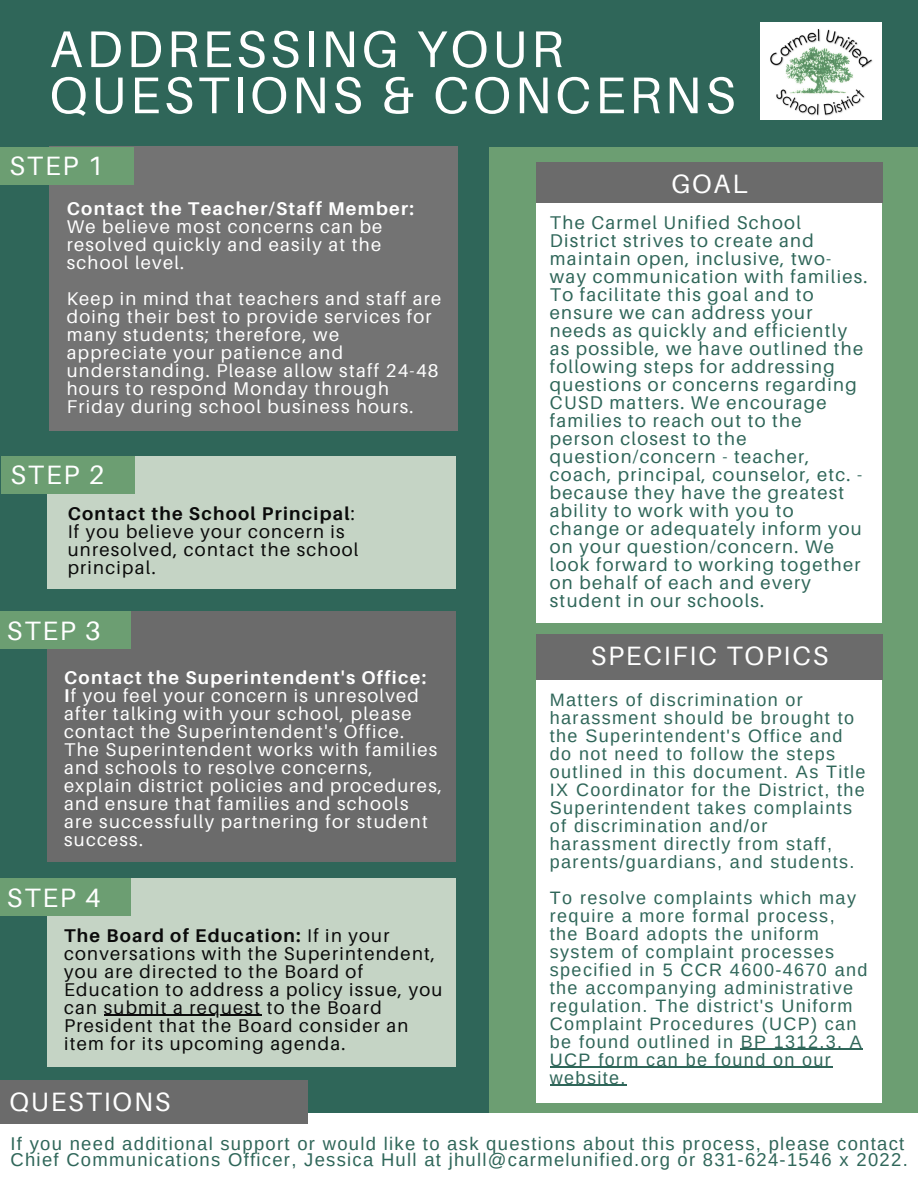
<style>
.page{position:relative;width:918px;height:1188px;background:#2f6659}
.page>*{position:absolute;margin:0;border:0;box-sizing:border-box;transform-origin:0 0}
.t1{font:51.6px/46.2px "Aileron";letter-spacing:.07em;color:#fff}
.t2{font:26.55px "Aileron";letter-spacing:.07em;color:#fff}
.t3{font:18.45px/18px "Aileron";letter-spacing:.07em;color:#fff}
.t4{font:18.45px/18px "Aileron";letter-spacing:.07em;color:#2f6659}
.t5{font:18.45px/18px "Aileron";letter-spacing:.07em;color:#0a0a0a}
.t6{font:18.45px/15.8px "Arimo";letter-spacing:.07em;color:#2f6659}
.t7{font:700 18.45px "Aileron";letter-spacing:.07em;color:#fff}
.t8{font:18px/18px "Arimo";letter-spacing:.075em;color:#2f6659}
.s1{font-weight:700}
</style>
<div class="page">
<div style="left:50px;top:147px;width:408px;height:284px;background:#737373"></div>
<div style="left:0;top:147px;width:133px;height:38px;background:#6c9e72"></div>
<div style="left:47px;top:456px;width:408px;height:133px;background:#c5d4c5"></div>
<div style="left:1px;top:456px;width:133px;height:38px;background:#6c9e72"></div>
<div style="left:47px;top:611px;width:408px;height:251px;background:#6b6b6b"></div>
<div style="left:47px;top:878px;width:408px;height:188px;background:#c5d4c5"></div>
<div style="left:0;top:611px;width:131px;height:38px;background:#6c9e72"></div>
<div style="left:0;top:878px;width:131px;height:38px;background:#6c9e72"></div>
<div style="left:489px;top:147px;width:429px;height:1041px;background:#6c9e72"></div>
<div style="left:537px;top:197px;width:345px;height:426px;background:#fff"></div>
<div style="left:0;top:1113px;width:918px;height:75px;background:#fff"></div>
<div style="left:537px;top:162px;width:345px;height:41px;background:#6b6b6b"></div>
<div style="left:0;top:1080px;width:307px;height:43px;background:#6b6b6b"></div>
<img style="left:760px;top:23px;width:122px;height:97px">
<hr style="left:104px;top:1015px;width:157px;height:1px;background:#0a0a0a">
<div style="left:537px;top:680px;width:345px;height:422px;background:#fff"></div>
<div style="left:537px;top:634px;width:345px;height:46px;background:#6b6b6b"></div>
<hr style="left:741px;top:1049px;width:122px;height:1px;background:#2f6659">
<hr style="left:550px;top:1067px;width:282px;height:1px;background:#2f6659">
<hr style="left:550px;top:1085px;width:77px;height:1px;background:#2f6659">
<h1 class="t1" style="left:50px;top:25px;width:687px">ADDRESSING YOUR<br>QUESTIONS &amp; CONCERNS</h1>
<h2 class="t2" style="left:10px;top:150px;width:95px">STEP 1</h2>
<p class="t7" style="left:67px;top:197px;width:349px">Contact the Teacher/Staff Member:</p>
<p class="t3" style="left:67px;top:217px;width:317px;text-align:justify">We believe most concerns can be resolved quickly and easily at the school level.</p>
<p class="t3" style="left:67px;top:289px;width:376px">Keep in mind that teachers and staff are doing their best to provide services for many students; therefore, we appreciate your patience and understanding. Please allow staff 24-48 hours to respond Monday through Friday during school business hours.</p>
<h2 class="t2" style="left:11px;top:459px;width:95px">STEP 2</h2>
<p class="t5" style="left:68px;top:504px;width:292px"><span class="s1">Contact the School Principal</span>:<br>If you believe your concern is unresolved, contact the school principal.</p>
<h2 class="t2" style="left:7px;top:614px;width:95px">STEP 3</h2>
<p class="t3" style="left:64px;top:668px;width:380px"><span class="s1">Contact the Superintendent's Office:<br>I</span>f you feel your concern is unresolved after talking with your school, please contact the Superintendent's Office.<br>The Superintendent works with families and schools to resolve concerns, explain district policies and procedures, and ensure that families and schools<br>are successfully partnering for student success.</p>
<h2 class="t2" style="left:7px;top:881px;width:95px">STEP 4</h2>
<p class="t5" style="left:64px;top:926px;width:380px"><span class="s1">The Board of Education:</span> If in your conversations with the Superintendent, you are directed to the Board of Education to address a policy issue, you can submit a request to the Board President that the Board consider an item for its upcoming agenda.</p>
<h2 class="t2" style="left:10px;top:1085px;width:162px">QUESTIONS</h2>
<h2 class="t2" style="left:672px;top:167px;width:78px">GOAL</h2>
<p class="t4" style="left:550px;top:213px;width:319px">The Carmel Unified School<br>District strives to create and maintain open, inclusive, two&shy;way communication with families.<br>To facilitate this goal and to ensure we can address your needs as quickly and efficiently as possible, we have outlined the following steps for addressing questions or concerns regarding<br>CUSD matters. We encourage families to reach out to the person closest to the question/concern - teacher, coach, principal, counselor, etc. - because they have the greatest ability to work with you to change or adequately inform you on your question/concern. We look forward to working together on behalf of each and every student in our schools.</p>
<h2 class="t2" style="left:591px;top:640px;width:239px">SPECIFIC TOPICS</h2>
<p class="t8" style="left:550px;top:690px;width:317px">Matters of discrimination or harassment should be brought to the Superintendent's Office and do not need to follow the steps outlined in this document. As Title<br>IX Coordinator for the District, the<br>Superintendent takes complaints of discrimination and/or harassment directly from staff, parents/guardians, and students.</p>
<p class="t8" style="left:550px;top:888px;width:319px">To resolve complaints which may require a more formal process,<br>the Board adopts the uniform system of complaint processes specified in 5 CCR 4600-4670 and the accompanying administrative regulation. The district's Uniform<br>Complaint Procedures (UCP) can be found outlined in BP 1312.3. A<br>UCP form can be found on our website.</p>
<p class="t6" style="left:11px;top:1136px;width:899px">If you need additional support or would like to ask questions about this process, please contact<br>Chief Communications Officer, Jessica Hull at jhull@carmelunified.org or 831-624-1546 x 2022.</p>
</div>
